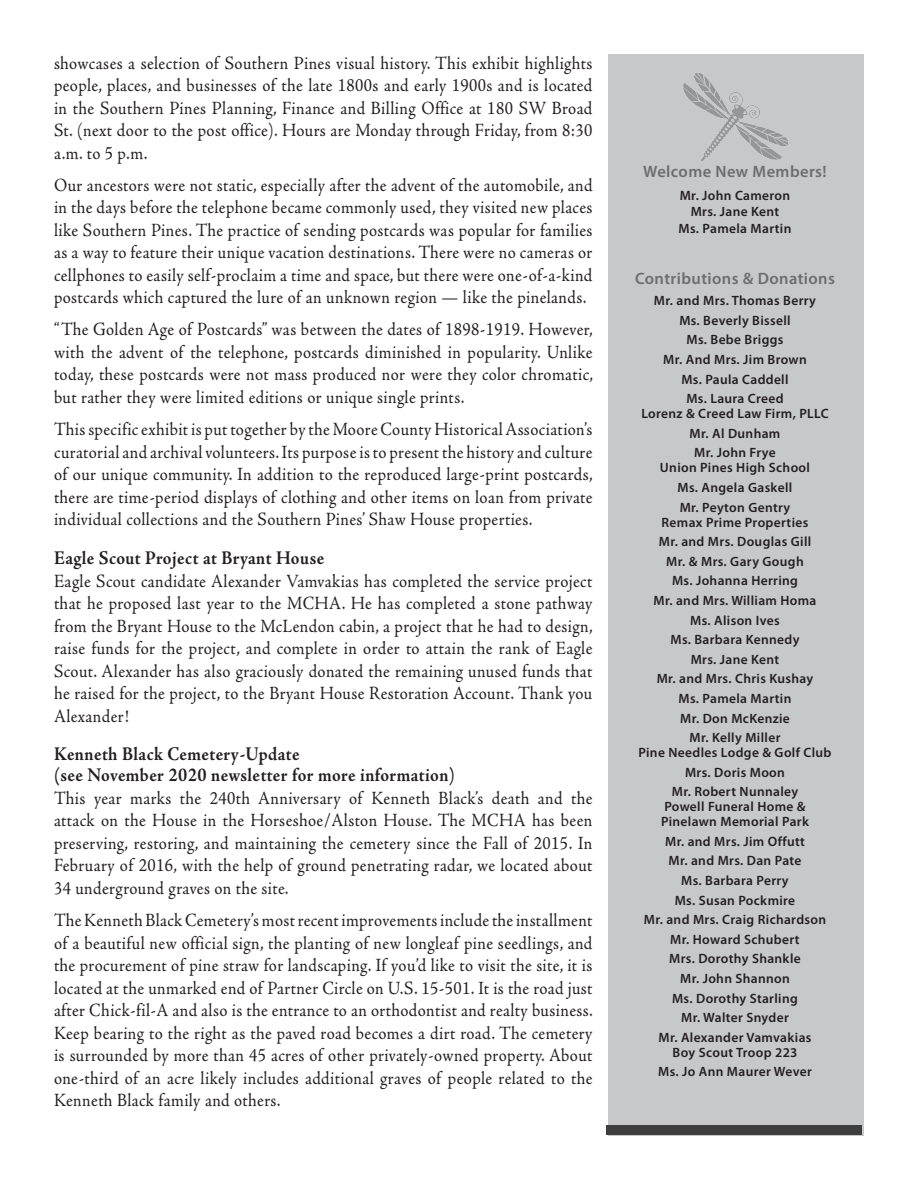
<style>
.page{position:relative;width:918px;height:1188px;background:#fff}
.page>*{position:absolute;margin:0;border:0;box-sizing:border-box;transform-origin:0 0}
.Body_Title{font:700 19.5px/21.6px "Adobe Jenson Pro";letter-spacing:.02em;color:#231f20;scale:.9 1}
.Body{font:18.75px/22.5px "Adobe Jenson Pro";letter-spacing:.02em;color:#231f20;text-align:justify;scale:.9 1}
.Boxes_Heading{font:600 16.5px "Myriad Pro";letter-spacing:.025em;color:#6c6d70}
.Boxes_9pt_SMLR{font:600 13.5px/15px "Myriad Pro";letter-spacing:.025em;color:#231f20;text-align:center}
</style>
<div class="page">
<div style="left:608px;top:54px;width:256px;height:1081px;background:#c7c8ca"></div>
<div style="left:606px;top:1125px;width:256px;height:10px;background:#3e3e3f"></div>
<img style="left:684px;top:73px;width:104px;height:88px">
<p class="Body" style="left:54px;top:52px;width:600px">showcases a selection of Southern Pines visual history. This exhibit highlights people, places, and businesses of the late 1800s and early 1900s and is located in the Southern Pines Planning, Finance and Billing Office at 180 SW Broad St. (next door to the post office). Hours are Monday through Friday, from 8:30 a.m. to 5 p.m.</p>
<p class="Body" style="left:54px;top:174px;width:600px">Our ancestors were not static, especially after the advent of the automobile, and in the days before the telephone became commonly used, they visited new places like Southern Pines. The practice of sending postcards was popular for families as a way to feature their unique vacation destinations. There were no cameras or cellphones to easily self-proclaim a time and space, but there were one-of-a-kind postcards which captured the lure of an unknown region — like the pinelands.</p>
<p class="Body" style="left:54px;top:319px;width:600px">“The Golden Age of Postcards” was between the dates of 1898-1919. However, with the advent of the telephone, postcards diminished in popularity. Unlike today, these postcards were not mass produced nor were they color chromatic, but rather they were limited editions or unique single prints.</p>
<p class="Body" style="left:54px;top:418px;width:600px">This specific exhibit is put together by the Moore County Historical Association’s curatorial and archival volunteers. Its purpose is to present the history and culture of our unique community. In addition to the reproduced large-print postcards, there are time-period displays of clothing and other items on loan from private individual collections and the Southern Pines’ Shaw House properties.</p>
<p class="Body_Title" style="left:54px;top:548px;width:302px">Eagle Scout Project at Bryant House</p>
<p class="Body" style="left:54px;top:570px;width:600px">Eagle Scout candidate Alexander Vamvakias has completed the service project that he proposed last year to the MCHA. He has completed a stone pathway from the Bryant House to the McLendon cabin, a project that he had to design, raise funds for the project, and complete in order to attain the rank of Eagle Scout. Alexander has also graciously donated the remaining unused funds that he raised for the project, to the Bryant House Restoration Account. Thank you Alexander!</p>
<p class="Body_Title" style="left:54px;top:743px;width:447px">Kenneth Black Cemetery-Update<br>(see November 2020 newsletter for more information)</p>
<p class="Body" style="left:54px;top:787px;width:600px">This year marks the 240th Anniversary of Kenneth Black’s death and the attack on the House in the Horseshoe/Alston House. The MCHA has been preserving, restoring, and maintaining the cemetery since the Fall of 2015. In February of 2016, with the help of ground penetrating radar, we located about 34 underground graves on the site.</p>
<p class="Body" style="left:54px;top:909px;width:600px">The Kenneth Black Cemetery’s most recent improvements include the installment of a beautiful new official sign, the planting of new longleaf pine seedlings, and the procurement of pine straw for landscaping. If you’d like to visit the site, it is located at the unmarked end of Partner Circle on U.S. 15-501. It is the road just after Chick-fil-A and also is the entrance to an orthodontist and realty business.<br>Keep bearing to the right as the paved road becomes a dirt road. The cemetery is surrounded by more than 45 acres of other privately-owned property. About one-third of an acre likely includes additional graves of people related to the Kenneth Black family and others.</p>
<p class="Boxes_Heading" style="left:643px;top:161px;width:185px">Welcome New Members!</p>
<p class="Boxes_9pt_SMLR" style="left:680px;top:188px;width:112px">Mr. John Cameron</p>
<p class="Boxes_9pt_SMLR" style="left:691px;top:204px;width:90px">Mrs. Jane Kent</p>
<p class="Boxes_9pt_SMLR" style="left:679px;top:221px;width:114px">Ms. Pamela Martin</p>
<p class="Boxes_Heading" style="left:635px;top:268px;width:201px">Contributions &amp; Donations</p>
<p class="Boxes_9pt_SMLR" style="left:654px;top:293px;width:164px">Mr. and Mrs. Thomas Berry</p>
<p class="Boxes_9pt_SMLR" style="left:679px;top:313px;width:113px">Ms. Beverly Bissell</p>
<p class="Boxes_9pt_SMLR" style="left:687px;top:332px;width:98px">Ms. Bebe Briggs</p>
<p class="Boxes_9pt_SMLR" style="left:663px;top:352px;width:145px">Mr. And Mrs. Jim Brown</p>
<p class="Boxes_9pt_SMLR" style="left:681px;top:371px;width:109px">Ms. Paula Caddell</p>
<p class="Boxes_9pt_SMLR" style="left:641px;top:391px;width:189px">Ms. Laura Creed<br>Lorenz &amp; Creed Law Firm, PLLC</p>
<p class="Boxes_9pt_SMLR" style="left:690px;top:425px;width:92px">Mr. Al Dunham</p>
<p class="Boxes_9pt_SMLR" style="left:660px;top:445px;width:152px">Mr. John Frye<br>Union Pines High School</p>
<p class="Boxes_9pt_SMLR" style="left:678px;top:480px;width:116px">Ms. Angela Gaskell</p>
<p class="Boxes_9pt_SMLR" style="left:662px;top:499px;width:148px">Mr. Peyton Gentry<br>Remax Prime Properties</p>
<p class="Boxes_9pt_SMLR" style="left:659px;top:534px;width:154px">Mr. and Mrs. Douglas Gill</p>
<p class="Boxes_9pt_SMLR" style="left:666px;top:553px;width:139px">Mr. &amp; Mrs. Gary Gough</p>
<p class="Boxes_9pt_SMLR" style="left:672px;top:573px;width:127px">Ms. Johanna Herring</p>
<p class="Boxes_9pt_SMLR" style="left:653px;top:593px;width:165px">Mr. and Mrs. William Homa</p>
<p class="Boxes_9pt_SMLR" style="left:690px;top:612px;width:91px">Ms. Alison Ives</p>
<p class="Boxes_9pt_SMLR" style="left:671px;top:632px;width:130px">Ms. Barbara Kennedy</p>
<p class="Boxes_9pt_SMLR" style="left:691px;top:651px;width:90px">Mrs. Jane Kent</p>
<p class="Boxes_9pt_SMLR" style="left:657px;top:671px;width:158px">Mr. and Mrs. Chris Kushay</p>
<p class="Boxes_9pt_SMLR" style="left:679px;top:691px;width:114px">Ms. Pamela Martin</p>
<p class="Boxes_9pt_SMLR" style="left:680px;top:710px;width:111px">Mr. Don McKenzie</p>
<p class="Boxes_9pt_SMLR" style="left:638px;top:730px;width:195px">Mr. Kelly Miller<br>Pine Needles Lodge &amp; Golf Club</p>
<p class="Boxes_9pt_SMLR" style="left:685px;top:764px;width:101px">Mrs. Doris Moon</p>
<p class="Boxes_9pt_SMLR" style="left:661px;top:784px;width:149px">Mr. Robert Nunnaley<br>Powell Funeral Home &amp;<br>Pinelawn Memorial Park</p>
<p class="Boxes_9pt_SMLR" style="left:665px;top:833px;width:141px">Mr. and Mrs. Jim Offutt</p>
<p class="Boxes_9pt_SMLR" style="left:668px;top:853px;width:135px">Mr. and Mrs. Dan Pate</p>
<p class="Boxes_9pt_SMLR" style="left:681px;top:873px;width:109px">Ms. Barbara Perry</p>
<p class="Boxes_9pt_SMLR" style="left:675px;top:892px;width:122px">Ms. Susan Pockmire</p>
<p class="Boxes_9pt_SMLR" style="left:644px;top:912px;width:184px">Mr. and Mrs. Craig Richardson</p>
<p class="Boxes_9pt_SMLR" style="left:670px;top:931px;width:131px">Mr. Howard Schubert</p>
<p class="Boxes_9pt_SMLR" style="left:669px;top:951px;width:133px">Mrs. Dorothy Shankle</p>
<p class="Boxes_9pt_SMLR" style="left:680px;top:971px;width:111px">Mr. John Shannon</p>
<p class="Boxes_9pt_SMLR" style="left:672px;top:990px;width:127px">Ms. Dorothy Starling</p>
<p class="Boxes_9pt_SMLR" style="left:681px;top:1010px;width:109px">Mr. Walter Snyder</p>
<p class="Boxes_9pt_SMLR" style="left:658px;top:1029px;width:155px">Mr. Alexander Vamvakias<br>Boy Scout Troop 223</p>
<p class="Boxes_9pt_SMLR" style="left:658px;top:1064px;width:155px">Ms. Jo Ann Maurer Wever</p>
</div>
